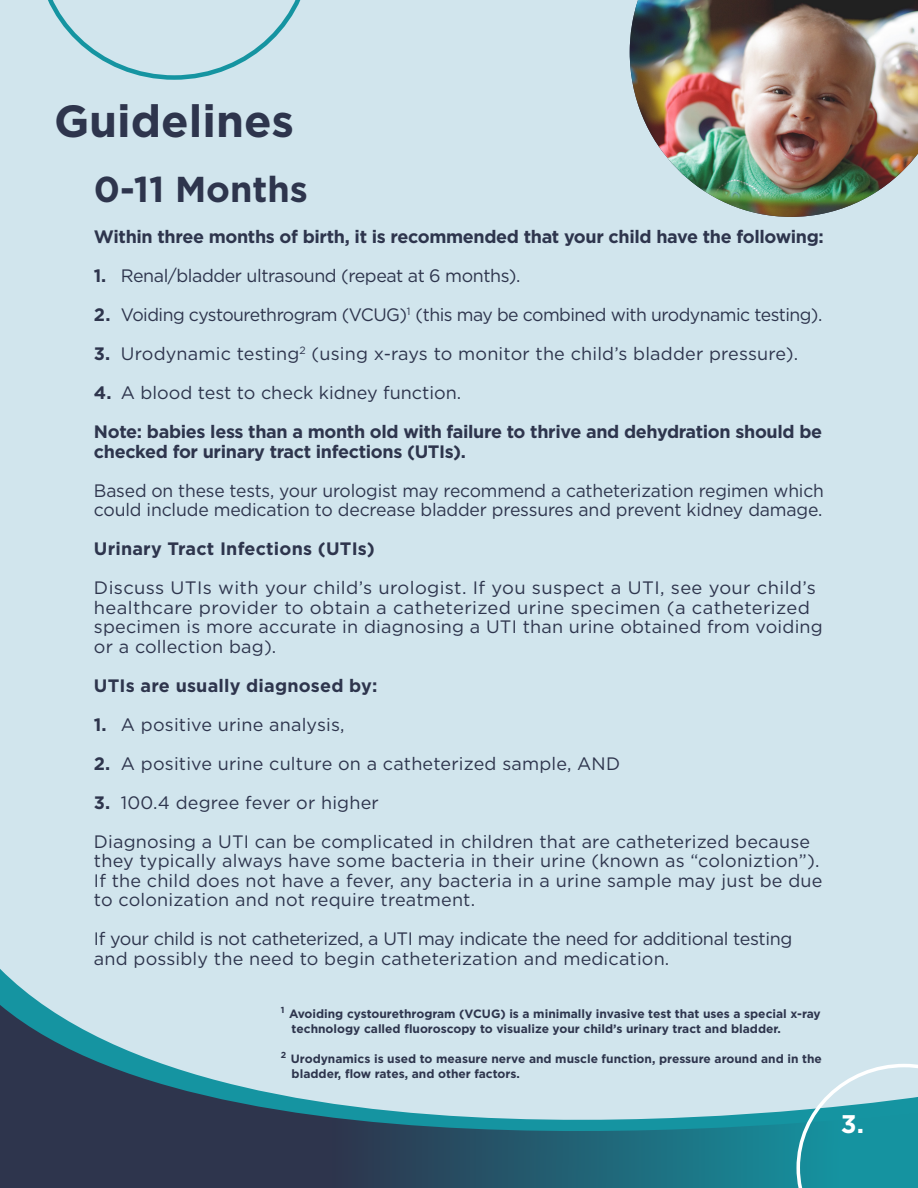
<style>
.page{position:relative;width:918px;height:1188px;background:#fff}
.page>*{position:absolute;margin:0;border:0;box-sizing:border-box;transform-origin:0 0}
.t1{font:700 45px "Gotham";color:#2e354d}
.t2{font:700 36px "Gotham";color:#2e354d}
.t3{font:700 25.5px "Gotham";color:#fff}
.t4{font:18px "Gotham";letter-spacing:.01em;color:#2e354d}
.t5{font:700 18px "Gotham";letter-spacing:-.02em;color:#2e354d}
.t6{font:18px "Gotham";letter-spacing:-.01em;color:#2e354d}
.t7{font:18px "Gotham";letter-spacing:-.03em;color:#2e354d}
.t8{font:18px "Gotham";letter-spacing:-.02em;color:#2e354d}
.t9{font:700 18px "Gotham";letter-spacing:.01em;color:#2e354d}
.t10{font:18px "Gotham";letter-spacing:-.025em;color:#2e354d}
.t11{font:700 12px "Gotham";color:#2e354d}
.s1{font-weight:700}
</style>
<div class="page">
<div style="left:0;top:0;width:918px;height:1121px;background:#d1e5ed"></div>
<img style="left:630px;top:0;width:288px;height:217px">
<svg style="left:0;top:1005px;width:796px;height:183px"></svg>
<svg style="left:48px;top:0;width:253px;height:80px"></svg>
<svg style="left:796px;top:1064px;width:122px;height:124px"></svg>
<p class="t1" style="left:54px;top:91px;width:242px">Guidelines</p>
<p class="t2" style="left:94px;top:165px;width:216px">0-11 Months</p>
<p class="t5" style="left:94px;top:225px;width:731px">Within three months of birth, it is recommended that your child have the following:</p>
<p class="t10" style="left:94px;top:264px;width:428px"><span class="s1">1.</span> Renal/bladder ultrasound (repeat at 6 months).</p>
<p class="t7" style="left:94px;top:303px;width:730px"><span class="s1">2.</span> Voiding cystourethrogram (VCUG)<sup>1</sup> (this may be combined with urodynamic testing).</p>
<p class="t4" style="left:94px;top:342px;width:706px"><span class="s1">3.</span> Urodynamic testing<sup>2</sup> (using x-rays to monitor the child’s bladder pressure).</p>
<p class="t4" style="left:94px;top:381px;width:369px"><span class="s1">4.</span> A blood test to check kidney function.</p>
<p class="t5" style="left:94px;top:420px;width:730px">Note: babies less than a month old with failure to thrive and dehydration should be</p>
<p class="t5" style="left:94px;top:439px;width:374px">checked for urinary tract infections (UTIs).</p>
<p class="t6" style="left:94px;top:479px;width:732px">Based on these tests, your urologist may recommend a catheterization regimen which</p>
<p class="t6" style="left:94px;top:498px;width:730px">could include medication to decrease bladder pressures and prevent kidney damage.</p>
<p class="t9" style="left:94px;top:537px;width:282px">Urinary Tract Infections (UTIs)</p>
<p class="t4" style="left:94px;top:576px;width:724px">Discuss UTIs with your child’s urologist. If you suspect a UTI, see your child’s</p>
<p class="t4" style="left:94px;top:596px;width:717px">healthcare provider to obtain a catheterized urine specimen (a catheterized</p>
<p class="t4" style="left:94px;top:615px;width:730px">specimen is more accurate in diagnosing a UTI than urine obtained from voiding</p>
<p class="t4" style="left:94px;top:635px;width:184px">or a collection bag).</p>
<p class="t9" style="left:94px;top:673px;width:285px">UTIs are usually diagnosed by:</p>
<p class="t4" style="left:94px;top:713px;width:252px"><span class="s1">1.</span> A positive urine analysis,</p>
<p class="t4" style="left:94px;top:752px;width:528px"><span class="s1">2.</span> A positive urine culture on a catheterized sample, AND</p>
<p class="t4" style="left:94px;top:791px;width:286px"><span class="s1">3.</span> 100.4 degree fever or higher</p>
<p class="t4" style="left:94px;top:830px;width:718px">Diagnosing a UTI can be complicated in children that are catheterized because</p>
<p class="t4" style="left:94px;top:849px;width:727px">they typically always have some bacteria in their urine (known as “coloniztion”).</p>
<p class="t4" style="left:94px;top:869px;width:730px">If the child does not have a fever, any bacteria in a urine sample may just be due</p>
<p class="t4" style="left:94px;top:888px;width:383px">to colonization and not require treatment.</p>
<p class="t8" style="left:94px;top:927px;width:700px">If your child is not catheterized, a UTI may indicate the need for additional testing</p>
<p class="t4" style="left:94px;top:947px;width:577px">and possibly the need to begin catheterization and medication.</p>
<p class="t11" style="left:281px;top:1006px;width:541px"><sup>1</sup> Avoiding cystourethrogram (VCUG) is a minimally invasive test that uses a special x-ray</p>
<p class="t11" style="left:292px;top:1021px;width:491px">technology called fluoroscopy to visualize your child’s urinary tract and bladder.</p>
<p class="t11" style="left:281px;top:1051px;width:543px"><sup>2</sup> Urodynamics is used to measure nerve and muscle function, pressure around and in the</p>
<p class="t11" style="left:292px;top:1066px;width:230px">bladder, flow rates, and other factors.</p>
<p class="t3" style="left:841px;top:1107px;width:25px">3.</p>
</div>
